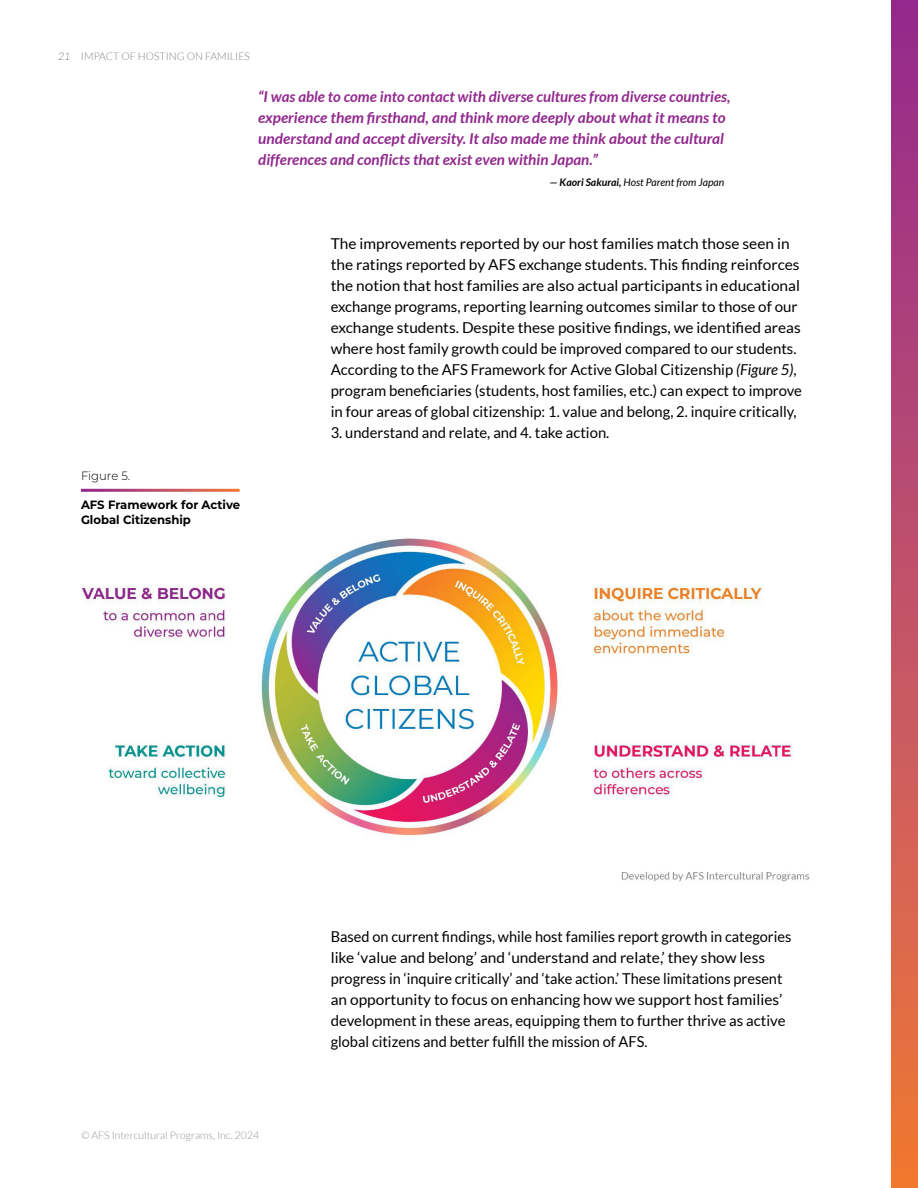
<style>
.page{position:relative;width:918px;height:1188px;background:#fff}
.page>*{position:absolute;margin:0;border:0;box-sizing:border-box;transform-origin:0 0}
.t1{font:15px/21px "Lato";color:#000}
.t2{font:italic 700 15px/21px "Lato";color:#92298e}
.t3{font:700 12px/14.4px "Montserrat";color:#000}
.t4{font:300 12px "Montserrat";color:#000}
.t5{font:300 10.5px "Lato";color:#939598}
.t6{font:italic 10.5px "Lato";color:#000}
.t7{font:300 10.5px "Lato";color:#808285}
.t8{font:italic 300 10.5px "Lato";color:#808285}
.s1{font-weight:700}
.s2{font-style:italic}
</style>
<div class="page">
<div style="left:891px;top:0;width:27px;height:1188px;background:linear-gradient(to bottom,#932993,#f07938)"></div>
<img style="left:81px;top:536px;width:729px;height:346px">
<p class="t8" style="left:58px;top:51px;width:14px">21</p>
<p class="t7" style="left:81px;top:51px;width:171px">IMPACT OF HOSTING ON FAMILIES</p>
<p class="t2" style="left:258px;top:86px;width:474px">“I was able to come into contact with diverse cultures from diverse countries, experience them firsthand, and think more deeply about what it means to understand and accept diversity. It also made me think about the cultural differences and conflicts that exist even within Japan.”</p>
<p class="t6" style="left:549px;top:176px;width:176px"><span class="s1">— Kaori Sakurai,</span> Host Parent from Japan</p>
<p class="t4" style="left:81px;top:467px;width:51px">Figure 5.</p>
<p class="t3" style="left:81px;top:497px;width:161px">AFS Framework for Active<br>Global Citizenship</p>
<p class="t1" style="left:331px;top:233px;width:473px">The improvements reported by our host families match those seen in the ratings reported by AFS exchange students. This finding reinforces the notion that host families are also actual participants in educational exchange programs, reporting learning outcomes similar to those of our exchange students. Despite these positive findings, we identified areas where host family growth could be improved compared to our students.<br>According to the AFS Framework for Active Global Citizenship <span class="s2">(Figure 5)</span>, program beneficiaries (students, host families, etc.) can expect to improve in four areas of global citizenship: 1. value and belong, 2. inquire critically,</p>
<p class="t1" style="left:331px;top:422px;width:280px">3. understand and relate, and 4. take action.</p>
<p class="t5" style="left:81px;top:1130px;width:180px">© AFS Intercultural Programs, Inc. 2024</p>
<p class="t1" style="left:331px;top:926px;width:462px">Based on current findings, while host families report growth in categories like ‘value and belong’ and ‘understand and relate,’ they show less progress in ‘inquire critically’ and ‘take action.’ These limitations present an opportunity to focus on enhancing how we support host families’ development in these areas, equipping them to further thrive as active global citizens and better fulfill the mission of AFS.</p>
</div>
